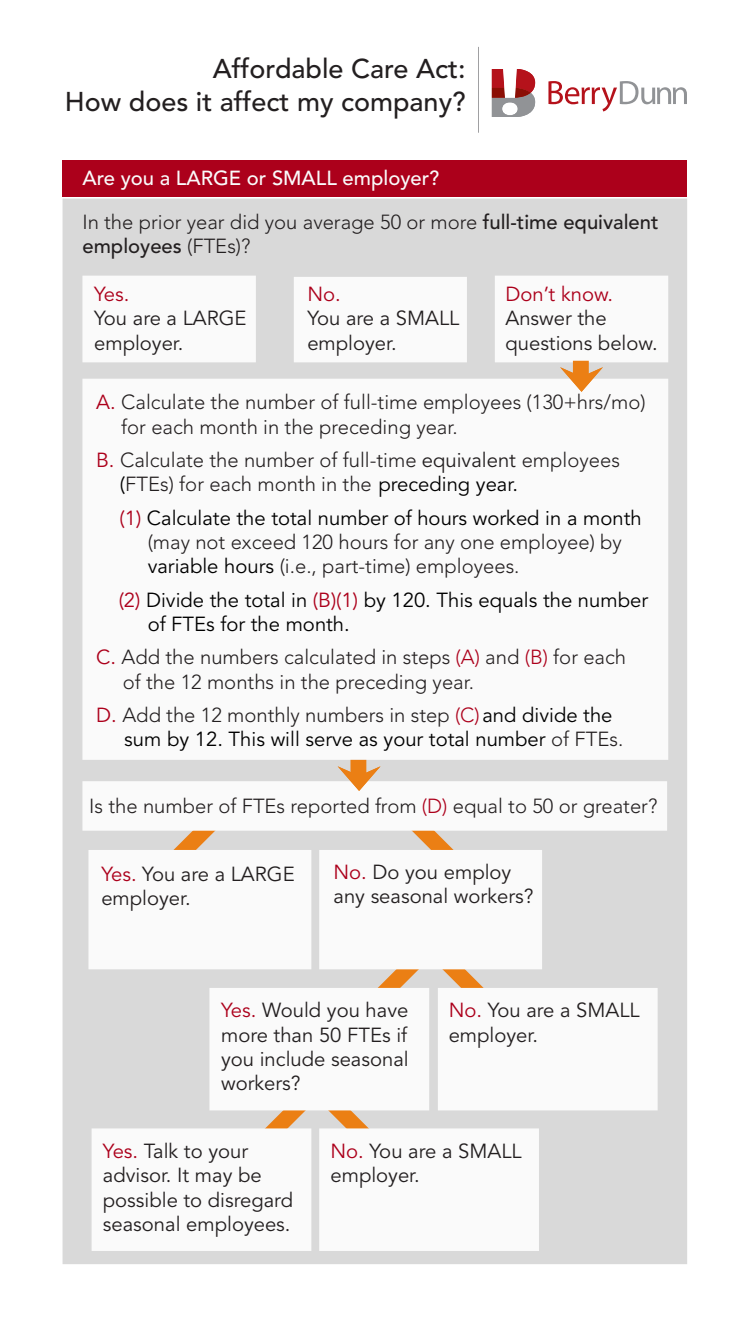
<style>
.page{position:relative;width:752px;height:1329px;background:#fff}
.page>*{position:absolute;margin:0;border:0;box-sizing:border-box;transform-origin:0 0}
.t1{font:500 27px/32.4px "Avenir LT Std";color:#231f20;text-align:right}
.t2{font:300 20.25px/24.3px "Avenir LT Std";color:#231f20}
.t3{font:20.25px/24.3px "Avenir LT Std";color:#231f20}
.t4{font:20.25px/24.3px "Avenir LT Std";color:#000}
.t5{font:500 20.25px "Avenir LT Std";color:#fafafa}
.t6{font:20.25px "Avenir LT Std";color:#ac001b}
.s1{font-weight:500}
.s2{color:#ac001b}
.s3{font-weight:400;color:#ac001b}
.s4{font-weight:400}
.s5{font-weight:400;color:#000}
.s6{font-weight:300;color:#231f20}
.s7{font-weight:300;color:#ac001b}
</style>
<div class="page">
<div style="left:63px;top:160px;width:624px;height:36px;background:#ac001b"></div>
<div style="left:63px;top:198px;width:624px;height:1066px;background:#d9d9d9"></div>
<div style="left:82px;top:275px;width:174px;height:87px;background:#fafafa;border:2px solid #fafafa"></div>
<div style="left:294px;top:277px;width:173px;height:85px;background:#fafafa"></div>
<div style="left:495px;top:275px;width:173px;height:87px;background:#fafafa;border:2px solid #fafafa"></div>
<div style="left:82px;top:379px;width:586px;height:381px;background:#fafafa"></div>
<svg style="left:168px;top:830px;width:55px;height:20px"></svg>
<svg style="left:560px;top:367px;width:43px;height:25px"></svg>
<div style="left:573px;top:361px;width:16px;height:18px;background:#eb7f14"></div>
<div style="left:350px;top:760px;width:16px;height:18px;background:#eb7f14"></div>
<div style="left:88px;top:850px;width:223px;height:119px;background:#fafafa"></div>
<svg style="left:402px;top:830px;width:57px;height:20px"></svg>
<div style="left:82px;top:781px;width:585px;height:49px;background:#fafafa"></div>
<svg style="left:338px;top:766px;width:42px;height:25px"></svg>
<svg style="left:368px;top:969px;width:125px;height:18px"></svg>
<svg style="left:254px;top:1110px;width:125px;height:40px"></svg>
<div style="left:209px;top:987px;width:220px;height:123px;background:#fafafa;border:2px solid #fafafa"></div>
<div style="left:438px;top:987px;width:219px;height:123px;background:#fafafa;border:2px solid #fafafa"></div>
<div style="left:92px;top:1128px;width:219px;height:122px;background:#fafafa;border:2px solid #fafafa"></div>
<div style="left:319px;top:1128px;width:220px;height:122px;background:#fafafa;border:2px solid #fafafa"></div>
<div style="left:319px;top:850px;width:223px;height:119px;background:#fafafa"></div>
<svg style="left:492px;top:69px;width:43px;height:48px"></svg>
<svg style="left:548px;top:81px;width:138px;height:30px"></svg>
<hr style="left:478px;top:47px;width:1px;height:85px;background:#5e5e61">
<p class="t1" style="left:65px;top:54px;width:402px">Affordable Care Act:<br>How does it affect my company?</p>
<p class="t5" style="left:82px;top:167px;width:358px">Are you a LARGE or SMALL employer?</p>
<p class="t2" style="left:82px;top:209px;width:577px">In the prior year did you average 50 or more <span class="s1">full-time equivalent employees</span> (FTEs)?</p>
<p class="t3" style="left:307px;top:282px;width:153px"><span class="s2">No.<br></span>You are a SMALL employer.</p>
<p class="t6" style="left:505px;top:282px;width:109px">Don’t know.</p>
<p class="t6" style="left:94px;top:282px;width:37px">Yes.</p>
<p class="t3" style="left:94px;top:307px;width:154px">You are a LARGE employer.</p>
<p class="t3" style="left:505px;top:307px;width:154px">Answer the questions below.</p>
<p class="t2" style="left:121px;top:390px;width:526px;text-indent:-25px"><span class="s3">A.</span> Calculate the number of full-time employees (130+hrs/mo) for each month in the preceding year.</p>
<p class="t2" style="left:120px;top:448px;width:501px;text-indent:-24px"><span class="s3">B.</span> Calculate the number of full-time <span class="s4">equivalent</span> employees <span class="s5">(</span>FTEs) for each month in the <span class="s5">preceding year.</span></p>
<p class="t2" style="left:148px;top:505px;width:495px;text-indent:-28px"><span class="s3">(1)</span> <span class="s5">Calculate the total number of hours worked in a month </span>(may not exceed 120 hours for any one employee) by <span class="s5">variable hours</span> (i.e., part-time) employees.</p>
<p class="t4" style="left:148px;top:588px;width:502px;text-indent:-29px"><span class="s2">(2)</span> Divide the total in <span class="s2">(B)(1)</span> by 120. This equals the number of FTEs for the month.</p>
<p class="t2" style="left:123px;top:645px;width:505px;text-indent:-27px"><span class="s3">C.</span> Add the numbers calculated in steps <span class="s2">(A)</span> and <span class="s2">(B)</span> for each of the 12 months in the preceding year.</p>
<p class="t4" style="left:124px;top:703px;width:500px;text-indent:-28px"><span class="s2">D.</span> <span class="s6">Add the 12 monthly numbers in step</span> <span class="s7">(C)</span> and divide the sum by 12. This will serve as your total number <span class="s6">of FTEs.</span></p>
<p class="t2" style="left:89px;top:793px;width:569px">Is the number of FTEs reported from <span class="s2">(D)</span> equal to 50 or greater?</p>
<p class="t3" style="left:101px;top:862px;width:195px"><span class="s2">Yes.</span> You are a LARGE employer.</p>
<p class="t3" style="left:333px;top:860px;width:201px"><span class="s2">No.</span> Do you employ any seasonal workers?</p>
<p class="t3" style="left:221px;top:998px;width:189px;text-align:justify"><span class="s2">Yes.</span> Would you have more than 50 FTEs if you include seasonal workers?</p>
<p class="t3" style="left:449px;top:998px;width:192px"><span class="s2">No.</span> You are a SMALL employer.</p>
<p class="t3" style="left:103px;top:1139px;width:192px"><span class="s2">Yes.</span> Talk to your advisor. It may be possible to disregard seasonal employees.</p>
<p class="t3" style="left:330px;top:1139px;width:192px"><span class="s2">No.</span> You are a SMALL employer.</p>
</div>
